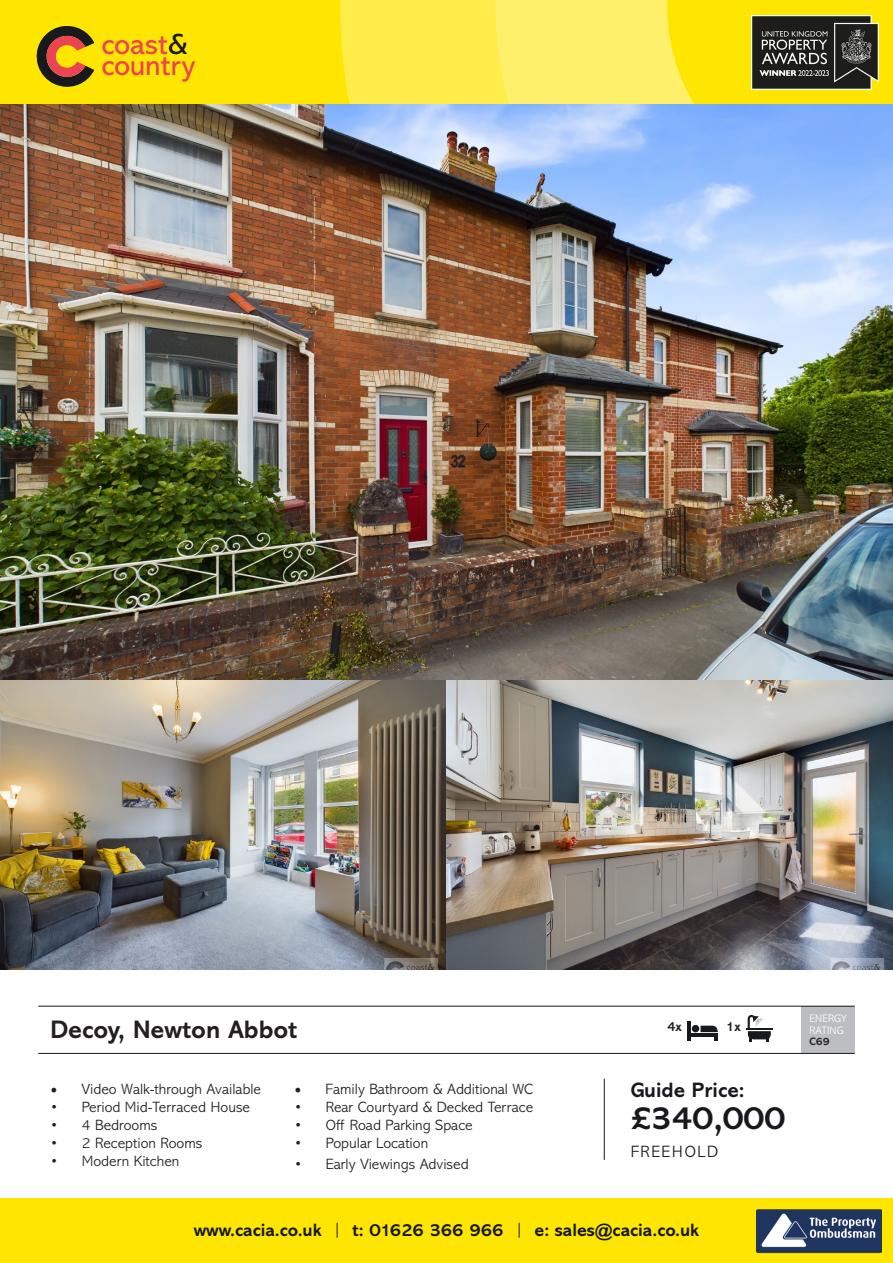
<style>
.page{position:relative;width:893px;height:1263px;background:#fff}
.page>*{position:absolute;margin:0;border:0;box-sizing:border-box;transform-origin:0 0}
.t1{font:700 33px "Abadi MT Std";color:#17191c}
.t2{font:29.4px/20.9px "Abadi MT Std";color:#eb4453}
.t3{font:700 25.5px "Abadi MT Std";color:#231f20}
.t4{font:700 21px "Abadi MT Std";color:#17191c}
.t5{font:700 18px "Abadi MT Std";color:#17191c}
.t6{font:300 16.5px "Abadi MT Std";letter-spacing:.1em;color:#17191c}
.t7{font:300 15px "Abadi MT Std";color:#231f20}
.t8{font:700 13.5px "Abadi MT Std";color:#202222}
.t9{font:300 10.95px "Abadi MT Std";color:#fff}
.t10{font:700 10.95px "Abadi MT Std";color:#231f20}
.s1{color:#17191d}
.s2{font-family:"Minion Pro";font-weight:400;font-size:18px}
.s3{font-weight:300}
</style>
<div class="page">
<img style="left:0;top:103px;width:893px;height:578px">
<img style="left:0;top:681px;width:446px;height:288px">
<img style="left:446px;top:681px;width:447px;height:288px">
<div style="left:0;top:1199px;width:893px;height:64px;background:#ffe601"></div>
<div style="left:801px;top:1006px;width:54px;height:47px;background:#bcbdc0"></div>
<hr style="left:687px;top:1022px;width:3px;height:19px;background:#17191d">
<hr style="left:689px;top:1033px;width:29px;height:4px;background:#17191d">
<div style="left:692px;top:1025px;width:7px;height:7px;background:#17191d;border-radius:50%"></div>
<svg style="left:700px;top:1026px;width:18px;height:15px"></svg>
<hr style="left:746px;top:1028px;width:26px;height:2px;background:#17191d">
<svg style="left:748px;top:1015px;width:23px;height:27px"></svg>
<hr style="left:38px;top:1006px;width:817px;height:1px;background:#17191c">
<hr style="left:604px;top:1078px;width:1px;height:82px;background:#17191c">
<hr style="left:38px;top:1053px;width:817px;height:1px;background:#17191c">
<div style="left:0;top:0;width:893px;height:103px;background:#ffe601"></div>
<svg style="left:36px;top:26px;width:58px;height:61px"></svg>
<div style="left:340px;top:0;width:481px;height:103px;background:#ffed4c"></div>
<svg style="left:496px;top:0;width:325px;height:103px"></svg>
<img style="left:751px;top:15px;width:127px;height:74px">
<img style="left:756px;top:1209px;width:125px;height:45px">
<p class="t2" style="left:101px;top:34px;width:95px">coast<span class="s1">&amp; </span>country</p>
<p class="t3" style="left:50px;top:1014px;width:248px">Decoy, Newton Abbot</p>
<p class="t8" style="left:667px;top:1018px;width:16px">4x</p>
<p class="t8" style="left:726px;top:1018px;width:16px">1x</p>
<p class="t7" style="left:50px;top:1081px;width:212px"><span class="s2">•</span> Video Walk-through Available</p>
<p class="t7" style="left:50px;top:1099px;width:201px">• Period Mid-Terraced House</p>
<p class="t7" style="left:50px;top:1117px;width:109px">• 4 Bedrooms</p>
<p class="t7" style="left:50px;top:1135px;width:153px">• 2 Reception Rooms</p>
<p class="t7" style="left:50px;top:1153px;width:130px">• Modern Kitchen</p>
<p class="t7" style="left:294px;top:1081px;width:240px"><span class="s2">•</span> Family Bathroom &amp; Additional WC</p>
<p class="t7" style="left:294px;top:1099px;width:240px">• Rear Courtyard &amp; Decked Terrace</p>
<p class="t7" style="left:294px;top:1117px;width:180px">• Off Road Parking Space</p>
<p class="t7" style="left:294px;top:1135px;width:135px">• Popular Location</p>
<p class="t7" style="left:294px;top:1156px;width:176px">• Early Viewings Advised</p>
<p class="t4" style="left:631px;top:1078px;width:115px">Guide Price:</p>
<p class="t1" style="left:631px;top:1098px;width:156px">£340,000</p>
<p class="t6" style="left:631px;top:1142px;width:89px">FREEHOLD</p>
<p class="t5" style="left:194px;top:1219px;width:507px">www.cacia.co.uk <span class="s3">|</span> t: 01626 366 966 <span class="s3">|</span> e: sales@cacia.co.uk</p>
<p class="t9" style="left:810px;top:1013px;width:39px">ENERGY</p>
<p class="t9" style="left:810px;top:1024px;width:36px">RATING</p>
<p class="t10" style="left:810px;top:1035px;width:22px">C69</p>
</div>
